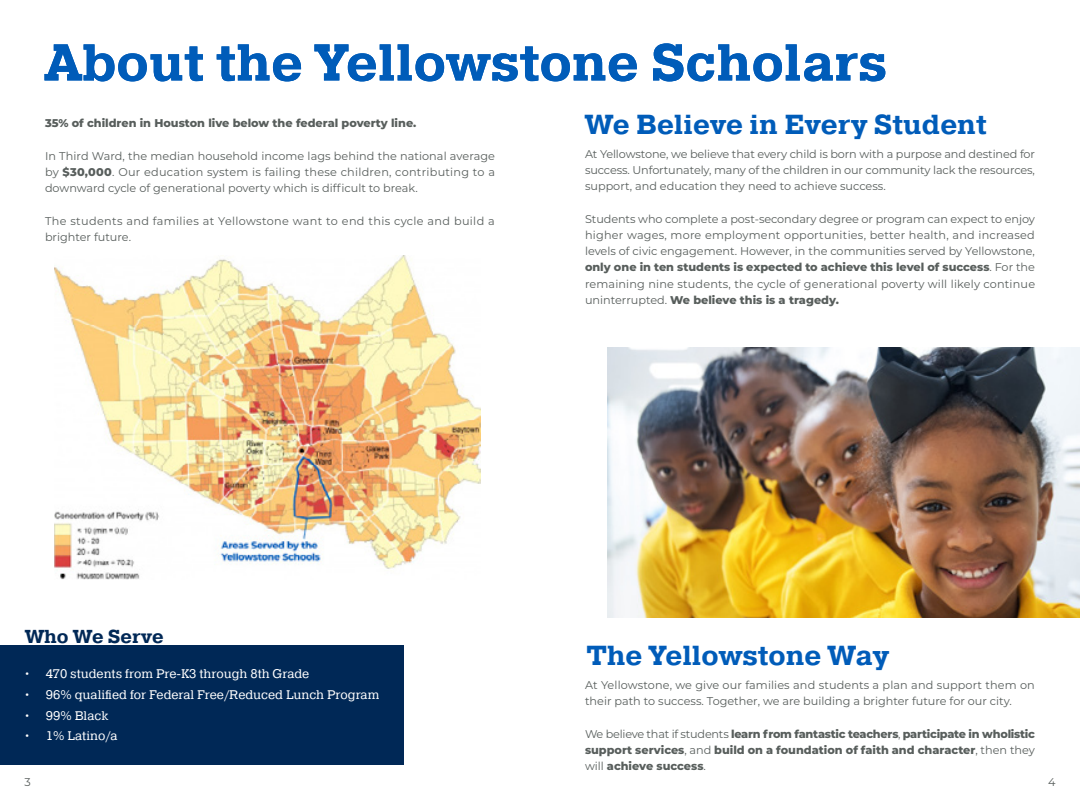
<style>
.page{position:relative;width:1080px;height:810px;background:#fff}
.page>*{position:absolute;margin:0;border:0;box-sizing:border-box;transform-origin:0 0}
.t1{font:700 51.5px "Pragmatica Slab";color:#005cb9}
.t2{font:700 27.5px "Pragmatica Slab";color:#005cb9}
.t3{font:700 18.75px "Pragmatica Slab";color:#002856}
.t4{font:12.5px "Pragmatica Slab";color:#fff}
.t5{font:11.25px/16.2px "Montserrat";color:#585e5c;text-align:justify}
.t6{font:800 11.25px/16.2px "Montserrat";color:#585e5c;text-align:justify}
.t7{font:11.25px/16.2px "Montserrat";letter-spacing:.03em;color:#585e5c}
.s1{font-weight:800}
.s2{font-weight:400}
</style>
<div class="page">
<img style="left:608px;top:347px;width:472px;height:270px">
<img style="left:54px;top:255px;width:427px;height:325px">
<div style="left:0;top:645px;width:403px;height:119px;background:#002856"></div>
<h1 class="t1" style="left:45px;top:33px;width:844px">About the Yellowstone Scholars</h1>
<p class="t6" style="left:45px;top:115px;width:373px">35% of children in Houston live below the federal poverty line.</p>
<p class="t5" style="left:45px;top:147px;width:452px">In Third Ward, the median household income lags behind the national average by <span class="s1">$30,000</span>. Our education system is failing these children, contributing to a downward cycle of generational poverty which is difficult to break.</p>
<p class="t7" style="left:45px;top:212px;width:451px">The students and families at Yellowstone want to end this cycle and build a brighter future.</p>
<h2 class="t2" style="left:585px;top:109px;width:403px">We Believe in Every Student</h2>
<p class="t5" style="left:585px;top:145px;width:452px">At Yellowstone, we believe that every child is born with a purpose and destined for success. Unfortunately, many of the children in our community lack the resources, support, and education they need to achieve success.</p>
<p class="t5" style="left:585px;top:210px;width:452px">Students who complete a post-secondary degree or program can expect to enjoy higher wages, more employment opportunities, better health, and increased levels of civic engagement. However, in the communities served by Yellowstone, <span class="s1">only one in ten students is expected to achieve this level of success</span>. For the remaining nine students, the cycle of generational poverty will likely continue uninterrupted. <span class="s1">We believe this is a tragedy.</span></p>
<h3 class="t3" style="left:25px;top:626px;width:140px">Who We Serve</h3>
<p class="t4" style="left:23px;top:667px;width:287px">• 470 students from Pre-K3 through 8th Grade</p>
<p class="t4" style="left:23px;top:688px;width:358px">• 96% qualified for Federal Free/Reduced Lunch Program</p>
<p class="t4" style="left:23px;top:708px;width:86px">• 99% Black</p>
<p class="t4" style="left:23px;top:729px;width:96px">• 1% Latino/a</p>
<h2 class="t2" style="left:587px;top:640px;width:304px">The Yellowstone Way</h2>
<p class="t5" style="left:585px;top:677px;width:451px">At Yellowstone, we give our families and students a plan and support them on their path to success. Together, we are building a brighter future for our city.</p>
<p class="t6" style="left:585px;top:725px;width:452px"><span class="s2">We believe that if students</span> learn from fantastic teachers<span class="s2">,</span> participate in wholistic support services<span class="s2">, and</span> build on a foundation of faith and character<span class="s2">, then they will</span> achieve success<span class="s2">.</span></p>
<p class="t5" style="left:25px;top:773px;width:8px">3</p>
<p class="t5" style="left:1048px;top:773px;width:9px">4</p>
</div>
